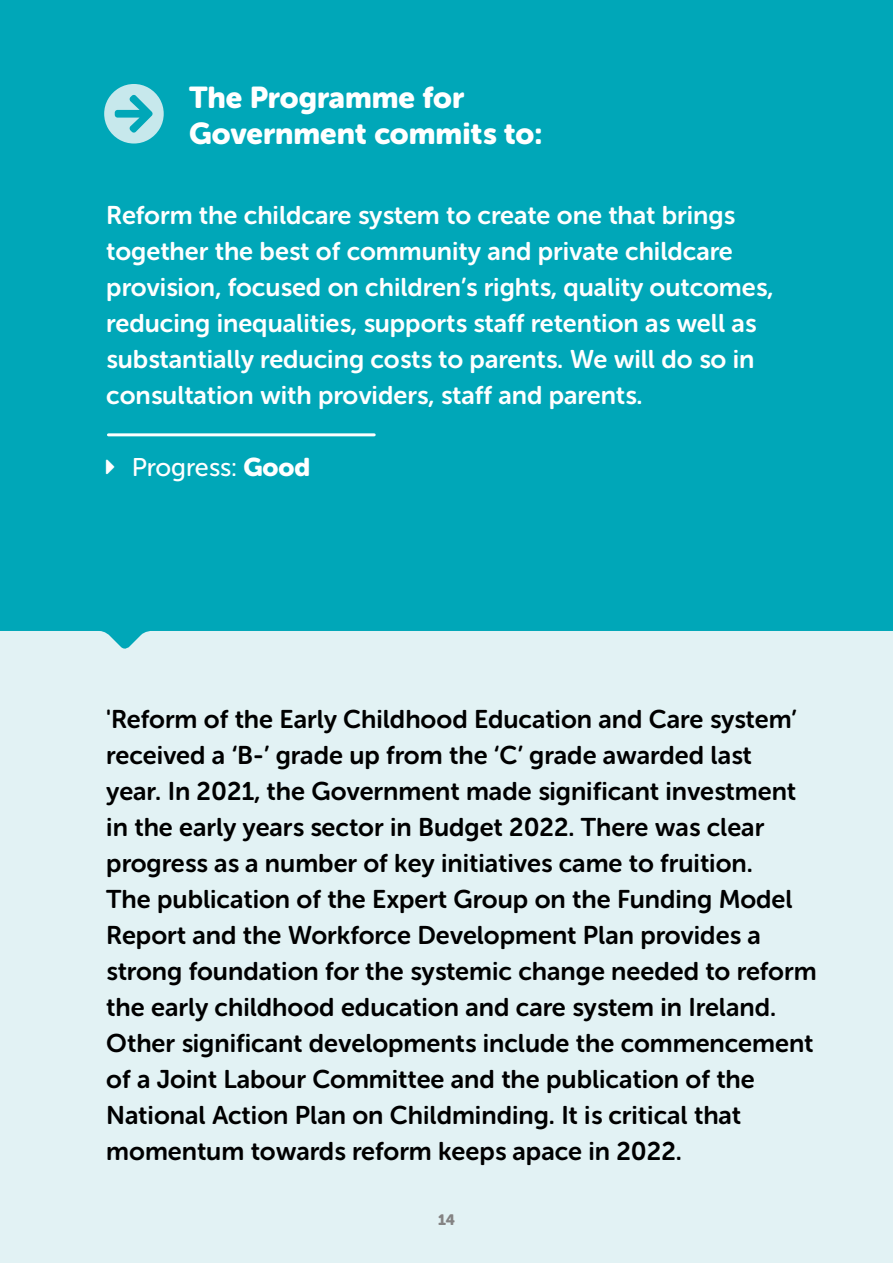
<style>
.page{position:relative;width:893px;height:1263px;background:#fff}
.page>*{position:absolute;margin:0;border:0;box-sizing:border-box;transform-origin:0 0}
.t1{font:30px/36px "Museo Sans Rounded 900";color:#fff}
.t2{font:25.5px/36px "Museo Sans Rounded 700";color:#000}
.t3{font:25.5px/36px "Museo Sans Rounded 700";color:#fff}
.t4{font:25.5px "Museo Sans Rounded 500";color:#fff}
.t5{font:15px "Museo Sans Rounded 900";color:#848383}
.s1{font-family:"Museo Sans Rounded 900"}
</style>
<div class="page">
<div style="left:0;top:514px;width:893px;height:749px;background:#e2f2f4"></div>
<div style="left:0;top:351px;width:893px;height:298px;background:#00a7b8"></div>
<div style="left:0;top:0;width:893px;height:351px;background:#00a7b8"></div>
<hr style="left:108px;top:433px;width:266px;height:3px;background:#fff">
<svg style="left:104px;top:84px;width:60px;height:60px"></svg>
<svg style="left:106px;top:459px;width:8px;height:15px"></svg>
<p class="t1" style="left:189px;top:80px;width:355px">The Programme for<br>Government commits to:</p>
<p class="t3" style="left:106px;top:197px;width:669px">Reform the childcare system to create one that brings together the best of community and private childcare provision, focused on children’s rights, quality outcomes, reducing inequalities, supports staff retention as well as substantially reducing costs to parents. We will do so in consultation with providers, staff and parents.</p>
<p class="t4" style="left:132px;top:453px;width:180px">Progress: <span class="s1">Good</span></p>
<p class="t2" style="left:106px;top:701px;width:712px">'Reform of the Early Childhood Education and Care system’ received a ‘B-’ grade up from the ‘C’ grade awarded last<br>year. In 2021, the Government made significant investment in the early years sector in Budget 2022. There was clear progress as a number of key initiatives came to fruition.<br>The publication of the Expert Group on the Funding Model Report and the Workforce Development Plan provides a strong foundation for the systemic change needed to reform the early childhood education and care system in Ireland.<br>Other significant developments include the commencement of a Joint Labour Committee and the publication of the National Action Plan on Childminding. It is critical that momentum towards reform keeps apace in 2022.</p>
<p class="t5" style="left:438px;top:1211px;width:19px">14</p>
</div>
